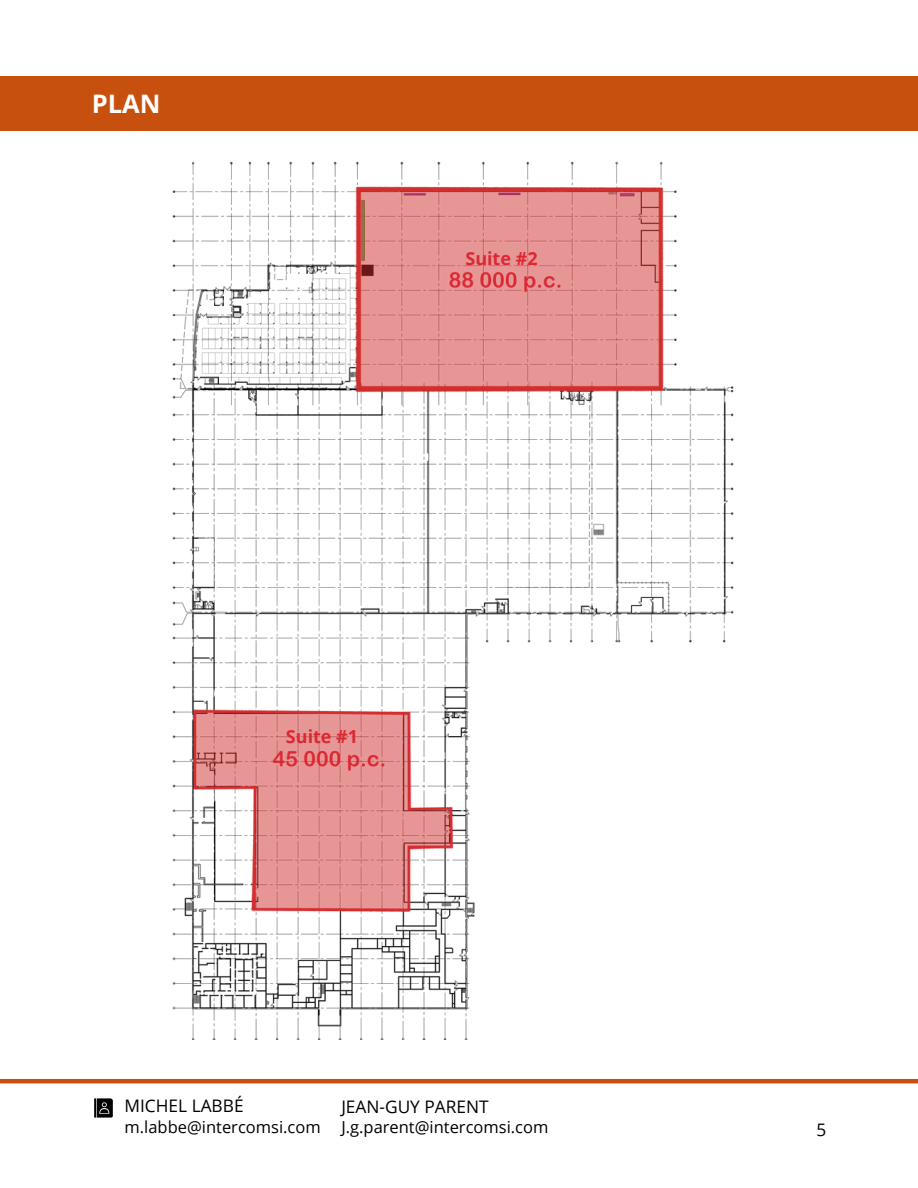
<style>
.page{position:relative;width:918px;height:1188px;background:#fff}
.page>*{position:absolute;margin:0;border:0;box-sizing:border-box;transform-origin:0 0}
.t1{font:700 25.5px "Open Sans";color:#fff}
.t2{font:700 18px "Open Sans";color:#db2833}
.t3{font:17.25px "Open Sans";color:#000}
.t4{font:16.5px "Open Sans";color:#000}
</style>
<div class="page">
<hr style="left:0;top:1079px;width:918px;height:4px;background:#c8500e">
<img style="left:94px;top:1098px;width:19px;height:20px">
<div style="left:0;top:76px;width:918px;height:55px;background:#c8500e"></div>
<img style="left:173px;top:161px;width:561px;height:879px">
<h1 class="t1" style="left:92px;top:86px;width:70px">PLAN</h1>
<p class="t2" style="left:465px;top:246px;width:74px">Suite #2</p>
<p class="t2" style="left:286px;top:724px;width:74px">Suite #1</p>
<p class="t3" style="left:125px;top:1094px;width:121px">MICHEL LABBÉ</p>
<p class="t4" style="left:125px;top:1115px;width:198px">m.labbe@intercomsi.com</p>
<p class="t3" style="left:816px;top:1118px;width:11px">5</p>
<p class="t3" style="left:341px;top:1094px;width:149px">JEAN-GUY PARENT</p>
<p class="t4" style="left:341px;top:1115px;width:209px">J.g.parent@intercomsi.com</p>
</div>
